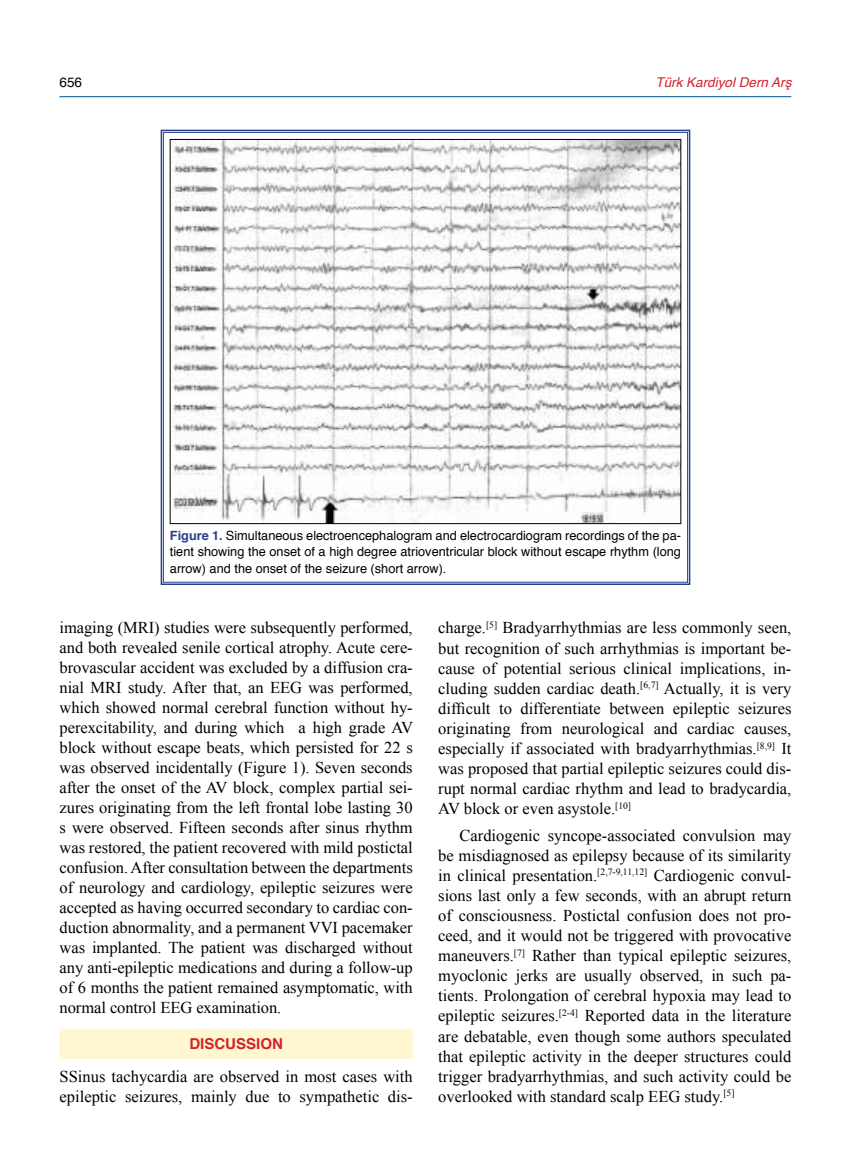
<style>
.page{position:relative;width:851px;height:1170px;background:#fff}
.page>*{position:absolute;margin:0;border:0;box-sizing:border-box;transform-origin:0 0}
.t1{font:16.5px/20.1px "Times New Roman";color:#000;text-align:justify}
.t2{font:700 15px "Helvetica";color:#d2232a}
.t3{font:italic 13.5px "Helvetica";color:#d2232a}
.t4{font:13.5px "Helvetica";color:#000}
.t5{font:12.75px/16.5px "Helvetica";color:#000;text-align:justify}
.s1{font-weight:700;color:#25408f}
</style>
<div class="page">
<div style="left:60px;top:1028px;width:352px;height:30px;background:#fff6d2"></div>
<hr style="left:59px;top:96px;width:732px;height:1px;background:#00508a">
<svg style="left:160px;top:129px;width:531px;height:456px"></svg>
<img style="left:172px;top:141px;width:507px;height:381px">
<p class="t4" style="left:60px;top:73px;width:24px">656</p>
<p class="t3" style="left:655px;top:71px;width:137px">Türk Kardiyol Dern Arş</p>
<p class="t5" style="left:170px;top:527px;width:512px"><span class="s1">Figure 1.</span> Simultaneous electroencephalogram and electrocardiogram recordings of the pa&shy;tient showing the onset of a high degree atrioventricular block without escape rhythm (long arrow) and the onset of the seizure (short arrow).</p>
<p class="t1" style="left:60px;top:617px;width:355px">imaging (MRI) studies were subsequently performed, and both revealed senile cortical atrophy. Acute cere&shy;brovascular accident was excluded by a diffusion cra&shy;nial MRI study. After that, an EEG was performed, which showed normal cerebral function without hy&shy;perexcitability, and during which a high grade AV block without escape beats, which persisted for 22 s was observed incidentally (Figure 1). Seven seconds after the onset of the AV block, complex partial sei&shy;zures originating from the left frontal lobe lasting 30 s were observed. Fifteen seconds after sinus rhythm was restored, the patient recovered with mild postictal confusion. After consultation between the departments of neurology and cardiology, epileptic seizures were accepted as having occurred secondary to cardiac con&shy;duction abnormality, and a permanent VVI pacemaker was implanted. The patient was discharged without any anti-epileptic medications and during a follow-up of 6 months the patient remained asymptomatic, with normal control EEG examination.</p>
<p class="t2" style="left:189px;top:1033px;width:95px">DISCUSSION</p>
<p class="t1" style="left:60px;top:1066px;width:354px">SSinus tachycardia are observed in most cases with epileptic seizures, mainly due to sympathetic dis-</p>
<p class="t1" style="left:438px;top:617px;width:354px">charge.<sup>[5]</sup> Bradyarrhythmias are less commonly seen, but recognition of such arrhythmias is important be&shy;cause of potential serious clinical implications, in&shy;cluding sudden cardiac death.<sup>[6,7]</sup> Actually, it is very difficult to differentiate between epileptic seizures originating from neurological and cardiac causes, especially if associated with bradyarrhythmias.<sup>[8,9]</sup> It was proposed that partial epileptic seizures could dis&shy;rupt normal cardiac rhythm and lead to bradycardia, AV block or even asystole.<sup>[10]</sup></p>
<p class="t1" style="left:438px;top:824px;width:354px;text-indent:21px">Cardiogenic syncope-associated convulsion may be misdiagnosed as epilepsy because of its similarity in clinical presentation.<sup>[2,7-9,11,12]</sup> Cardiogenic convul&shy;sions last only a few seconds, with an abrupt return of consciousness. Postictal confusion does not pro&shy;ceed, and it would not be triggered with provocative maneuvers.<sup>[7]</sup> Rather than typical epileptic seizures, myoclonic jerks are usually observed, in such pa&shy;tients. Prolongation of cerebral hypoxia may lead to epileptic seizures.<sup>[2-4]</sup> Reported data in the literature are debatable, even though some authors speculated that epileptic activity in the deeper structures could trigger bradyarrhythmias, and such activity could be overlooked with standard scalp EEG study.<sup>[5]</sup></p>
</div>
